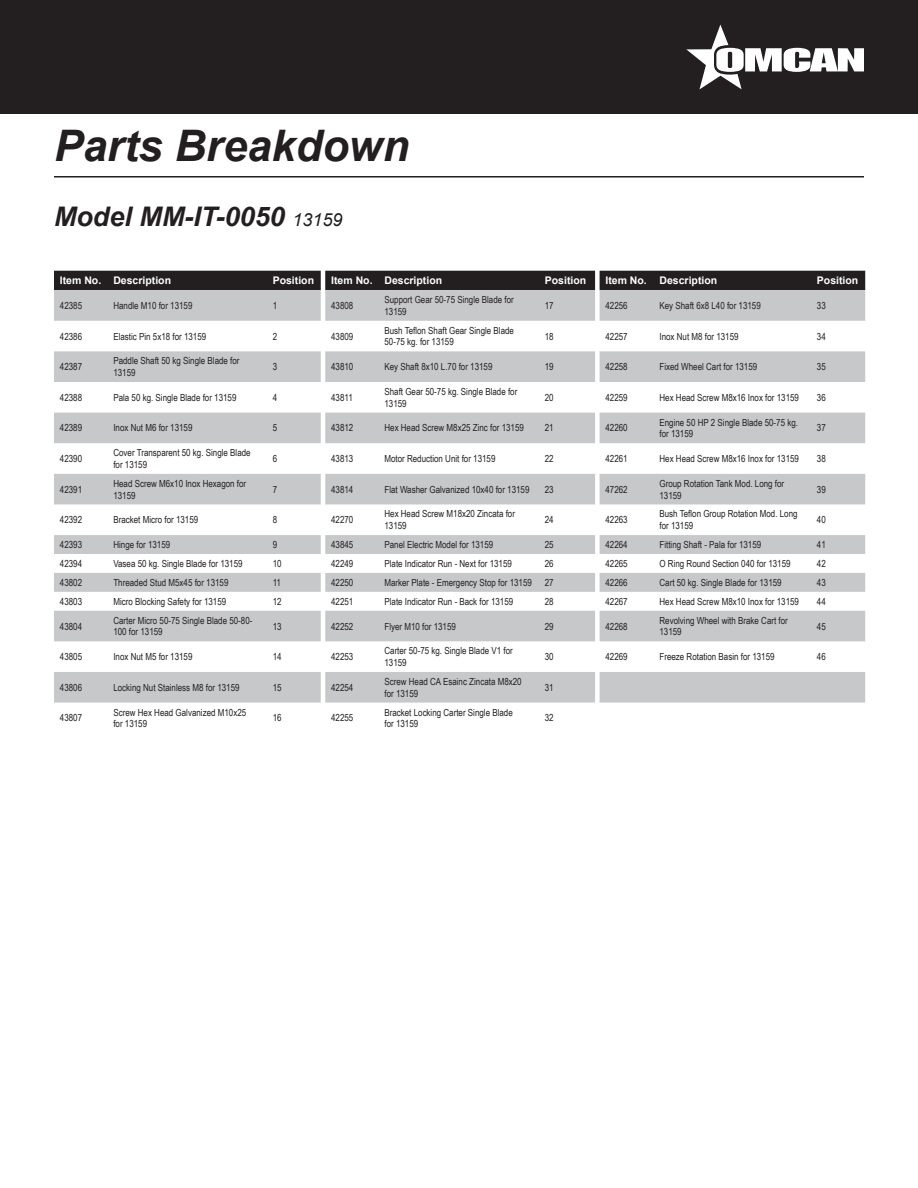
<style>
.page{position:relative;width:918px;height:1188px;background:#fff}
.page>*{position:absolute;margin:0;border:0;box-sizing:border-box;transform-origin:0 0}
.t1{font:italic 700 43.5px "Arial";color:#231f20}
.t2{font:italic 700 27px "Arial";color:#231f20}
.t3{font:700 10.5px "Arial";color:#fff}
.t4{font:9.75px/11.7px "Arial Narrow";color:#231f20}
.s1{font-weight:400;font-size:18px}
</style>
<div class="page">
<div style="left:0;top:0;width:918px;height:114px;background:#231f20"></div>
<svg style="left:686px;top:25px;width:178px;height:64px"></svg>
<hr style="left:54px;top:176px;width:810px;height:2px;background:#231f20">
<div style="left:54px;top:271px;width:811px;height:19px;background:#231f20"></div>
<svg style="left:54px;top:290px;width:811px;height:413px;fill:#c7c8ca"></svg>
<p class="t1" style="left:54px;top:116px;width:357px">Parts Breakdown</p>
<p class="t2" style="left:54px;top:198px;width:290px">Model MM-IT-0050 <span class="s1">13159</span></p>
<p class="t3" style="left:60px;top:273px;width:43px">Item No.</p>
<p class="t3" style="left:113px;top:273px;width:59px">Description</p>
<p class="t3" style="left:273px;top:273px;width:43px">Position</p>
<p class="t3" style="left:331px;top:273px;width:43px">Item No.</p>
<p class="t3" style="left:384px;top:273px;width:59px">Description</p>
<p class="t3" style="left:545px;top:273px;width:43px">Position</p>
<p class="t3" style="left:605px;top:273px;width:43px">Item No.</p>
<p class="t3" style="left:660px;top:273px;width:59px">Description</p>
<p class="t3" style="left:817px;top:273px;width:43px">Position</p>
<p class="t4" style="left:60px;top:299px;width:24px">42385</p>
<p class="t4" style="left:113px;top:299px;width:81px">Handle M10 for 13159</p>
<p class="t4" style="left:273px;top:299px;width:6px">1</p>
<p class="t4" style="left:331px;top:299px;width:24px">43808</p>
<p class="t4" style="left:384px;top:294px;width:131px">Support Gear 50-75 Single Blade for<br>13159</p>
<p class="t4" style="left:545px;top:299px;width:10px">17</p>
<p class="t4" style="left:605px;top:299px;width:24px">42256</p>
<p class="t4" style="left:660px;top:299px;width:103px">Key Shaft 6x8 L40 for 13159</p>
<p class="t4" style="left:817px;top:299px;width:10px">33</p>
<p class="t4" style="left:60px;top:330px;width:24px">42386</p>
<p class="t4" style="left:113px;top:330px;width:94px">Elastic Pin 5x18 for 13159</p>
<p class="t4" style="left:273px;top:330px;width:6px">2</p>
<p class="t4" style="left:331px;top:330px;width:24px">43809</p>
<p class="t4" style="left:384px;top:324px;width:131px">Bush Teflon Shaft Gear Single Blade<br>50-75 kg. for 13159</p>
<p class="t4" style="left:545px;top:330px;width:10px">18</p>
<p class="t4" style="left:605px;top:330px;width:24px">42257</p>
<p class="t4" style="left:660px;top:330px;width:81px">Inox Nut M8 for 13159</p>
<p class="t4" style="left:817px;top:330px;width:10px">34</p>
<p class="t4" style="left:60px;top:361px;width:24px">42387</p>
<p class="t4" style="left:113px;top:355px;width:128px">Paddle Shaft 50 kg Single Blade for<br>13159</p>
<p class="t4" style="left:273px;top:361px;width:6px">3</p>
<p class="t4" style="left:331px;top:361px;width:24px">43810</p>
<p class="t4" style="left:384px;top:361px;width:110px">Key Shaft 8x10 L.70 for 13159</p>
<p class="t4" style="left:545px;top:361px;width:10px">19</p>
<p class="t4" style="left:605px;top:361px;width:24px">42258</p>
<p class="t4" style="left:660px;top:361px;width:99px">Fixed Wheel Cart for 13159</p>
<p class="t4" style="left:817px;top:361px;width:10px">35</p>
<p class="t4" style="left:60px;top:391px;width:24px">42388</p>
<p class="t4" style="left:113px;top:391px;width:125px">Pala 50 kg. Single Blade for 13159</p>
<p class="t4" style="left:273px;top:391px;width:6px">4</p>
<p class="t4" style="left:331px;top:391px;width:23px">43811</p>
<p class="t4" style="left:384px;top:385px;width:134px">Shaft Gear 50-75 kg. Single Blade for<br>13159</p>
<p class="t4" style="left:545px;top:391px;width:10px">20</p>
<p class="t4" style="left:605px;top:391px;width:24px">42259</p>
<p class="t4" style="left:660px;top:391px;width:141px">Hex Head Screw M8x16 Inox for 13159</p>
<p class="t4" style="left:817px;top:391px;width:10px">36</p>
<p class="t4" style="left:60px;top:422px;width:24px">42389</p>
<p class="t4" style="left:113px;top:422px;width:81px">Inox Nut M6 for 13159</p>
<p class="t4" style="left:273px;top:422px;width:6px">5</p>
<p class="t4" style="left:331px;top:422px;width:24px">43812</p>
<p class="t4" style="left:384px;top:422px;width:141px">Hex Head Screw M8x25 Zinc for 13159</p>
<p class="t4" style="left:545px;top:422px;width:10px">21</p>
<p class="t4" style="left:605px;top:422px;width:24px">42260</p>
<p class="t4" style="left:660px;top:416px;width:140px">Engine 50 HP 2 Single Blade 50-75 kg. for 13159</p>
<p class="t4" style="left:817px;top:422px;width:10px">37</p>
<p class="t4" style="left:60px;top:452px;width:24px">42390</p>
<p class="t4" style="left:113px;top:447px;width:139px">Cover Transparent 50 kg. Single Blade for 13159</p>
<p class="t4" style="left:273px;top:452px;width:6px">6</p>
<p class="t4" style="left:331px;top:452px;width:24px">43813</p>
<p class="t4" style="left:384px;top:452px;width:113px">Motor Reduction Unit for 13159</p>
<p class="t4" style="left:545px;top:452px;width:10px">22</p>
<p class="t4" style="left:605px;top:452px;width:24px">42261</p>
<p class="t4" style="left:660px;top:452px;width:141px">Hex Head Screw M8x16 Inox for 13159</p>
<p class="t4" style="left:817px;top:452px;width:10px">38</p>
<p class="t4" style="left:60px;top:483px;width:24px">42391</p>
<p class="t4" style="left:113px;top:477px;width:134px">Head Screw M6x10 Inox Hexagon for<br>13159</p>
<p class="t4" style="left:273px;top:483px;width:6px">7</p>
<p class="t4" style="left:331px;top:483px;width:24px">43814</p>
<p class="t4" style="left:384px;top:483px;width:147px">Flat Washer Galvanized 10x40 for 13159</p>
<p class="t4" style="left:545px;top:483px;width:10px">23</p>
<p class="t4" style="left:605px;top:483px;width:24px">47262</p>
<p class="t4" style="left:660px;top:477px;width:126px">Group Rotation Tank Mod. Long for<br>13159</p>
<p class="t4" style="left:817px;top:483px;width:10px">39</p>
<p class="t4" style="left:60px;top:514px;width:24px">42392</p>
<p class="t4" style="left:113px;top:514px;width:86px">Bracket Micro for 13159</p>
<p class="t4" style="left:273px;top:514px;width:6px">8</p>
<p class="t4" style="left:331px;top:514px;width:24px">42270</p>
<p class="t4" style="left:384px;top:508px;width:132px">Hex Head Screw M18x20 Zincata for<br>13159</p>
<p class="t4" style="left:545px;top:514px;width:10px">24</p>
<p class="t4" style="left:605px;top:514px;width:24px">42263</p>
<p class="t4" style="left:660px;top:508px;width:140px">Bush Teflon Group Rotation Mod. Long for 13159</p>
<p class="t4" style="left:817px;top:514px;width:10px">40</p>
<p class="t4" style="left:60px;top:538px;width:24px">42393</p>
<p class="t4" style="left:113px;top:538px;width:58px">Hinge for 13159</p>
<p class="t4" style="left:273px;top:538px;width:6px">9</p>
<p class="t4" style="left:331px;top:538px;width:24px">43845</p>
<p class="t4" style="left:384px;top:538px;width:110px">Panel Electric Model for 13159</p>
<p class="t4" style="left:545px;top:538px;width:10px">25</p>
<p class="t4" style="left:605px;top:538px;width:24px">42264</p>
<p class="t4" style="left:660px;top:538px;width:103px">Fitting Shaft - Pala for 13159</p>
<p class="t4" style="left:817px;top:538px;width:10px">41</p>
<p class="t4" style="left:60px;top:557px;width:24px">42394</p>
<p class="t4" style="left:113px;top:557px;width:131px">Vasea 50 kg. Single Blade for 13159</p>
<p class="t4" style="left:273px;top:557px;width:10px">10</p>
<p class="t4" style="left:331px;top:557px;width:24px">42249</p>
<p class="t4" style="left:384px;top:557px;width:129px">Plate Indicator Run - Next for 13159</p>
<p class="t4" style="left:545px;top:557px;width:10px">26</p>
<p class="t4" style="left:605px;top:557px;width:24px">42265</p>
<p class="t4" style="left:660px;top:557px;width:133px">O Ring Round Section 040 for 13159</p>
<p class="t4" style="left:817px;top:557px;width:10px">42</p>
<p class="t4" style="left:60px;top:576px;width:24px">43802</p>
<p class="t4" style="left:113px;top:576px;width:117px">Threaded Stud M5x45 for 13159</p>
<p class="t4" style="left:273px;top:576px;width:10px">11</p>
<p class="t4" style="left:331px;top:576px;width:24px">42250</p>
<p class="t4" style="left:384px;top:576px;width:149px">Marker Plate - Emergency Stop for 13159</p>
<p class="t4" style="left:545px;top:576px;width:10px">27</p>
<p class="t4" style="left:605px;top:576px;width:24px">42266</p>
<p class="t4" style="left:660px;top:576px;width:124px">Cart 50 kg. Single Blade for 13159</p>
<p class="t4" style="left:817px;top:576px;width:10px">43</p>
<p class="t4" style="left:60px;top:595px;width:24px">43803</p>
<p class="t4" style="left:113px;top:595px;width:114px">Micro Blocking Safety for 13159</p>
<p class="t4" style="left:273px;top:595px;width:10px">12</p>
<p class="t4" style="left:331px;top:595px;width:24px">42251</p>
<p class="t4" style="left:384px;top:595px;width:130px">Plate Indicator Run - Back for 13159</p>
<p class="t4" style="left:545px;top:595px;width:10px">28</p>
<p class="t4" style="left:605px;top:595px;width:24px">42267</p>
<p class="t4" style="left:660px;top:595px;width:141px">Hex Head Screw M8x10 Inox for 13159</p>
<p class="t4" style="left:817px;top:595px;width:10px">44</p>
<p class="t4" style="left:60px;top:620px;width:24px">43804</p>
<p class="t4" style="left:113px;top:614px;width:141px">Carter Micro 50-75 Single Blade 50-80-<br>100 for 13159</p>
<p class="t4" style="left:273px;top:620px;width:10px">13</p>
<p class="t4" style="left:331px;top:620px;width:24px">42252</p>
<p class="t4" style="left:384px;top:620px;width:73px">Flyer M10 for 13159</p>
<p class="t4" style="left:545px;top:620px;width:10px">29</p>
<p class="t4" style="left:605px;top:620px;width:24px">42268</p>
<p class="t4" style="left:660px;top:614px;width:130px">Revolving Wheel with Brake Cart for<br>13159</p>
<p class="t4" style="left:817px;top:620px;width:10px">45</p>
<p class="t4" style="left:60px;top:651px;width:24px">43805</p>
<p class="t4" style="left:113px;top:651px;width:81px">Inox Nut M5 for 13159</p>
<p class="t4" style="left:273px;top:651px;width:10px">14</p>
<p class="t4" style="left:331px;top:651px;width:24px">42253</p>
<p class="t4" style="left:384px;top:645px;width:130px">Carter 50-75 kg. Single Blade V1 for<br>13159</p>
<p class="t4" style="left:545px;top:651px;width:10px">30</p>
<p class="t4" style="left:605px;top:651px;width:24px">42269</p>
<p class="t4" style="left:660px;top:651px;width:117px">Freeze Rotation Basin for 13159</p>
<p class="t4" style="left:817px;top:651px;width:10px">46</p>
<p class="t4" style="left:60px;top:681px;width:24px">43806</p>
<p class="t4" style="left:113px;top:681px;width:128px">Locking Nut Stainless M8 for 13159</p>
<p class="t4" style="left:273px;top:681px;width:10px">15</p>
<p class="t4" style="left:331px;top:681px;width:24px">42254</p>
<p class="t4" style="left:384px;top:675px;width:139px">Screw Head CA Esainc Zincata M8x20 for 13159</p>
<p class="t4" style="left:545px;top:681px;width:10px">31</p>
<p class="t4" style="left:60px;top:712px;width:24px">43807</p>
<p class="t4" style="left:113px;top:706px;width:134px">Screw Hex Head Galvanized M10x25 for 13159</p>
<p class="t4" style="left:273px;top:712px;width:10px">16</p>
<p class="t4" style="left:331px;top:712px;width:24px">42255</p>
<p class="t4" style="left:384px;top:706px;width:130px">Bracket Locking Carter Single Blade for 13159</p>
<p class="t4" style="left:545px;top:712px;width:10px">32</p>
</div>
